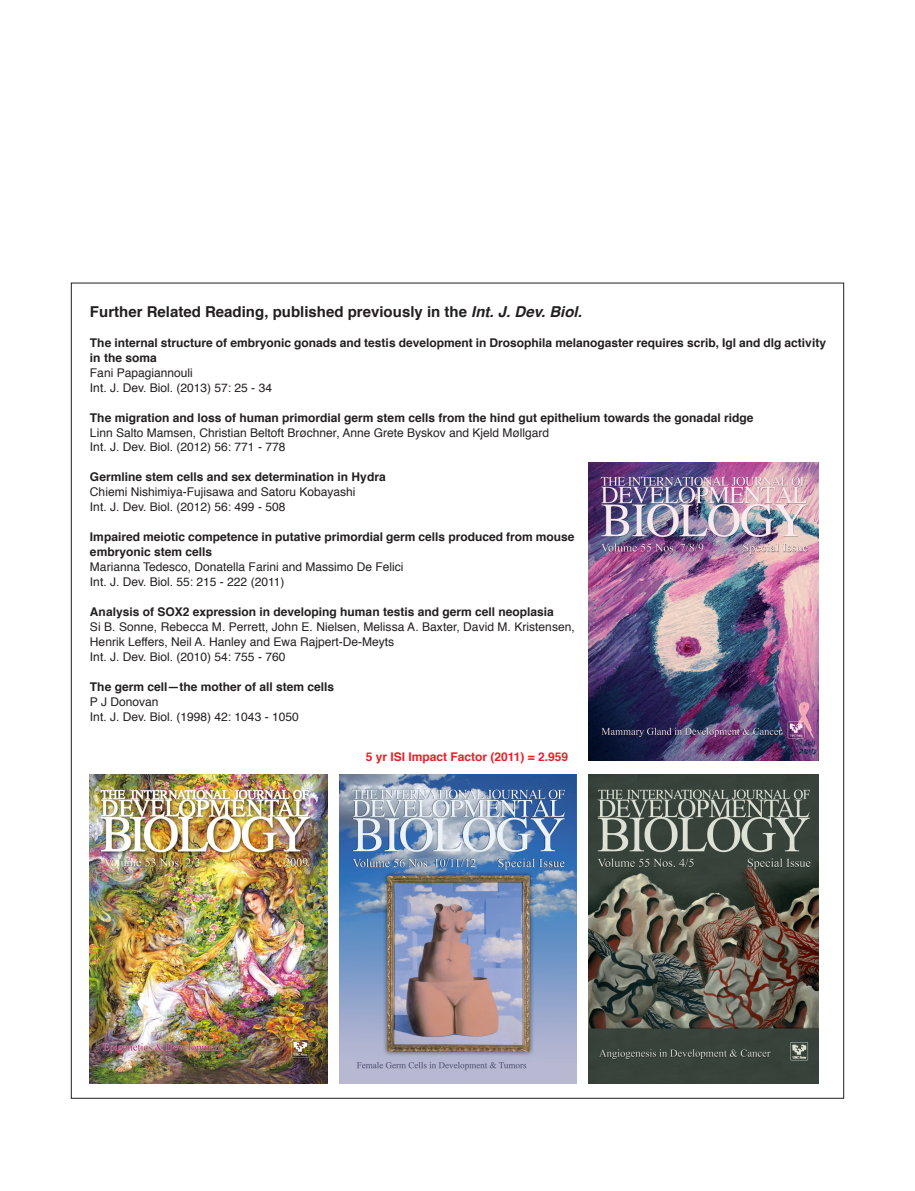
<style>
.page{position:relative;width:915px;height:1191px;background:#fff}
.page>*{position:absolute;margin:0;border:0;box-sizing:border-box;transform-origin:0 0}
._0-TitleSmall-2{font:700 15px "Helvetica";color:#231f20}
._0-RelatedArticles{font:12px/15px "Helvetica";color:#231f20}
._0-RelatedArticles-2{font:700 12px/15px "Helvetica";color:#231f20}
._0-TitleSmall-2-2{font:700 12px "Helvetica";color:#ee1d23}
.s1{font-style:italic}
</style>
<div class="page">
<img style="left:588px;top:774px;width:229px;height:309px">
<img style="left:588px;top:463px;width:229px;height:297px">
<img style="left:339px;top:774px;width:237px;height:309px">
<img style="left:90px;top:774px;width:237px;height:309px">
<p class="_0-TitleSmall-2" style="left:90px;top:299px;width:493px">Further Related Reading, published previously in the <span class="s1">Int. J. Dev. Biol.</span></p>
<p class="_0-RelatedArticles-2" style="left:90px;top:335px;width:737px">The internal structure of embryonic gonads and testis development in Drosophila melanogaster requires scrib, Igl and dlg activity in the soma</p>
<p class="_0-RelatedArticles" style="left:90px;top:365px;width:104px">Fani Papagiannouli</p>
<p class="_0-RelatedArticles" style="left:90px;top:380px;width:183px">Int. J. Dev. Biol. (2013) 57: 25 - 34</p>
<p class="_0-RelatedArticles-2" style="left:90px;top:410px;width:664px">The migration and loss of human primordial germ stem cells from the hind gut epithelium towards the gonadal ridge</p>
<p class="_0-RelatedArticles" style="left:90px;top:425px;width:460px">Linn Salto Mamsen, Christian Beltoft Brøchner, Anne Grete Byskov and Kjeld Møllgard</p>
<p class="_0-RelatedArticles" style="left:90px;top:440px;width:197px">Int. J. Dev. Biol. (2012) 56: 771 - 778</p>
<p class="_0-RelatedArticles-2" style="left:90px;top:470px;width:297px">Germline stem cells and sex determination in Hydra</p>
<p class="_0-RelatedArticles" style="left:90px;top:485px;width:267px">Chiemi Nishimiya-Fujisawa and Satoru Kobayashi</p>
<p class="_0-RelatedArticles" style="left:90px;top:500px;width:197px">Int. J. Dev. Biol. (2012) 56: 499 - 508</p>
<p class="_0-RelatedArticles-2" style="left:90px;top:530px;width:486px">Impaired meiotic competence in putative primordial germ cells produced from mouse embryonic stem cells</p>
<p class="_0-RelatedArticles" style="left:90px;top:560px;width:315px">Marianna Tedesco, Donatella Farini and Massimo De Felici</p>
<p class="_0-RelatedArticles" style="left:90px;top:575px;width:196px">Int. J. Dev. Biol. 55: 215 - 222 (2011)</p>
<p class="_0-RelatedArticles-2" style="left:90px;top:605px;width:465px">Analysis of SOX2 expression in developing human testis and germ cell neoplasia</p>
<p class="_0-RelatedArticles" style="left:90px;top:620px;width:486px">Si B. Sonne, Rebecca M. Perrett, John E. Nielsen, Melissa A. Baxter, David M. Kristensen,<br>Henrik Leffers, Neil A. Hanley and Ewa Rajpert-De-Meyts</p>
<p class="_0-RelatedArticles" style="left:90px;top:650px;width:197px">Int. J. Dev. Biol. (2010) 54: 755 - 760</p>
<p class="_0-RelatedArticles-2" style="left:90px;top:680px;width:246px">The germ cell—the mother of all stem cells</p>
<p class="_0-RelatedArticles" style="left:90px;top:695px;width:70px">P J Donovan</p>
<p class="_0-RelatedArticles" style="left:90px;top:710px;width:210px">Int. J. Dev. Biol. (1998) 42: 1043 - 1050</p>
<p class="_0-TitleSmall-2-2" style="left:365px;top:747px;width:204px">5 yr ISI Impact Factor (2011) = 2.959</p>
</div>
